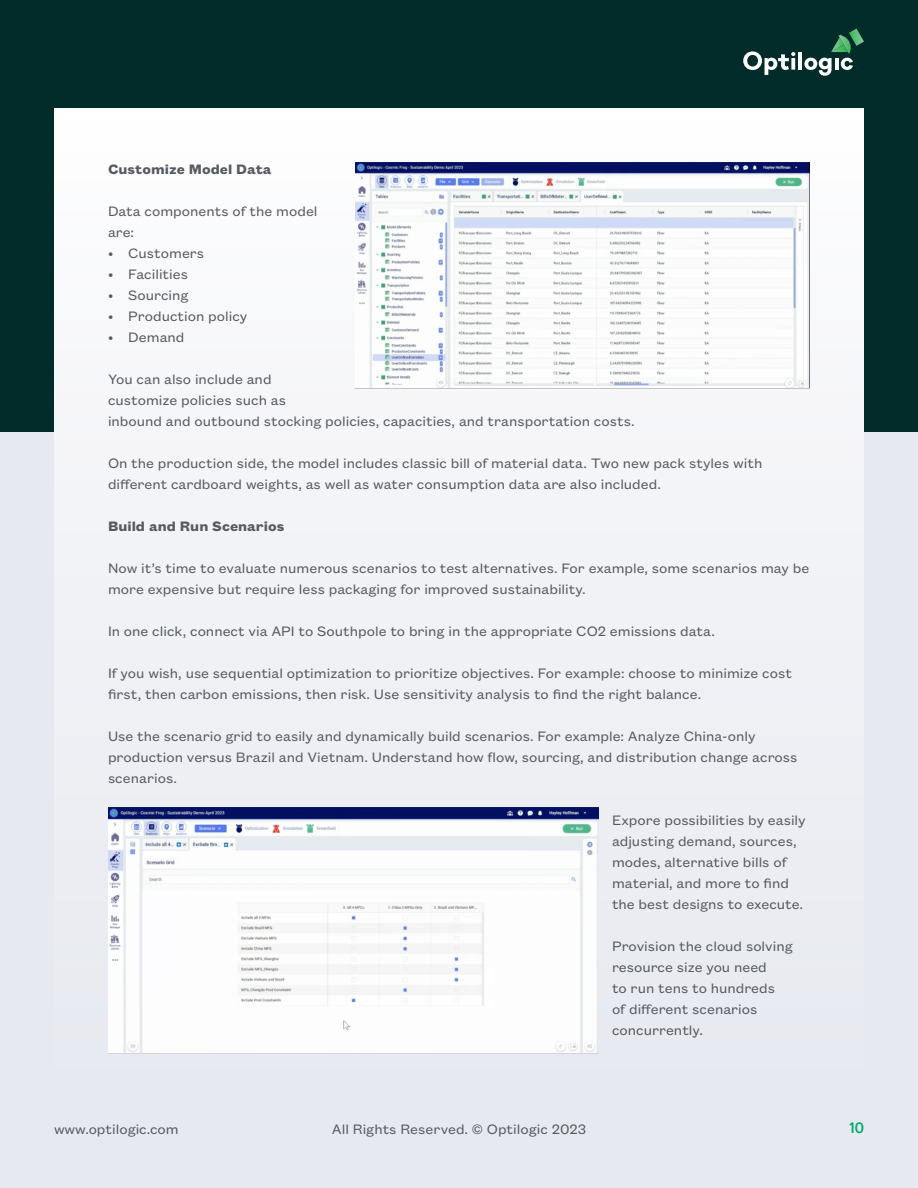
<style>
.page{position:relative;width:918px;height:1188px;background:#e7e9f0}
.page>*{position:absolute;margin:0;border:0;box-sizing:border-box;transform-origin:0 0}
.t1{font:15px/21px "Founders Grotesk Text";color:#555b61}
.t2{font:700 15px "Founders Grotesk Text";color:#555b61}
.t3{font:500 15px "Danzza";color:#00aa6c}
</style>
<div class="page">
<div style="left:0;top:0;width:918px;height:432px;background:#022c2a"></div>
<svg style="left:743px;top:51px;width:52px;height:24px"></svg>
<hr style="left:798px;top:52px;width:4px;height:18px;background:#fff">
<svg style="left:804px;top:28px;width:60px;height:48px"></svg>
<div style="left:54px;top:108px;width:810px;height:972px;background:linear-gradient(to right,#f4f5f8,#eff1f5)"></div>
<img style="left:355px;top:162px;width:455px;height:227px">
<img style="left:108px;top:808px;width:490px;height:245px">
<p class="t2" style="left:108px;top:158px;width:165px">Customize Model Data</p>
<p class="t1" style="left:108px;top:199px;width:211px">Data components of the model are:</p>
<p class="t1" style="left:108px;top:241px;width:98px">• Customers</p>
<p class="t1" style="left:108px;top:262px;width:82px">• Facilities</p>
<p class="t1" style="left:108px;top:283px;width:82px">• Sourcing</p>
<p class="t1" style="left:108px;top:304px;width:141px">• Production policy</p>
<p class="t1" style="left:108px;top:325px;width:78px">• Demand</p>
<p class="t1" style="left:108px;top:367px;width:528px">You can also include and<br>customize policies such as<br>inbound and outbound stocking policies, capacities, and transportation costs.</p>
<p class="t1" style="left:108px;top:451px;width:656px">On the production side, the model includes classic bill of material data. Two new pack styles with different cardboard weights, as well as water consumption data are also included.</p>
<p class="t2" style="left:108px;top:515px;width:178px">Build and Run Scenarios</p>
<p class="t1" style="left:108px;top:556px;width:703px">Now it’s time to evaluate numerous scenarios to test alternatives. For example, some scenarios may be more expensive but require less packaging for improved sustainability.</p>
<p class="t1" style="left:108px;top:619px;width:608px">In one click, connect via API to Southpole to bring in the appropriate CO2 emissions data.</p>
<p class="t1" style="left:108px;top:661px;width:685px">If you wish, use sequential optimization to prioritize objectives. For example: choose to minimize cost first, then carbon emissions, then risk. Use sensitivity analysis to find the right balance.</p>
<p class="t1" style="left:108px;top:724px;width:691px">Use the scenario grid to easily and dynamically build scenarios. For example: Analyze China-only production versus Brazil and Vietnam. Understand how flow, sourcing, and distribution change across scenarios.</p>
<p class="t1" style="left:612px;top:808px;width:195px">Expore possibilities by easily adjusting demand, sources, modes, alternative bills of material, and more to find the best designs to execute.</p>
<p class="t1" style="left:612px;top:934px;width:182px">Provision the cloud solving resource size you need<br>to run tens to hundreds<br>of different scenarios concurrently.</p>
<p class="t1" style="left:54px;top:1118px;width:126px">www.optilogic.com</p>
<p class="t1" style="left:332px;top:1118px;width:256px">All Rights Reserved. © Optilogic 2023</p>
<p class="t3" style="left:849px;top:1119px;width:16px">10</p>
</div>
